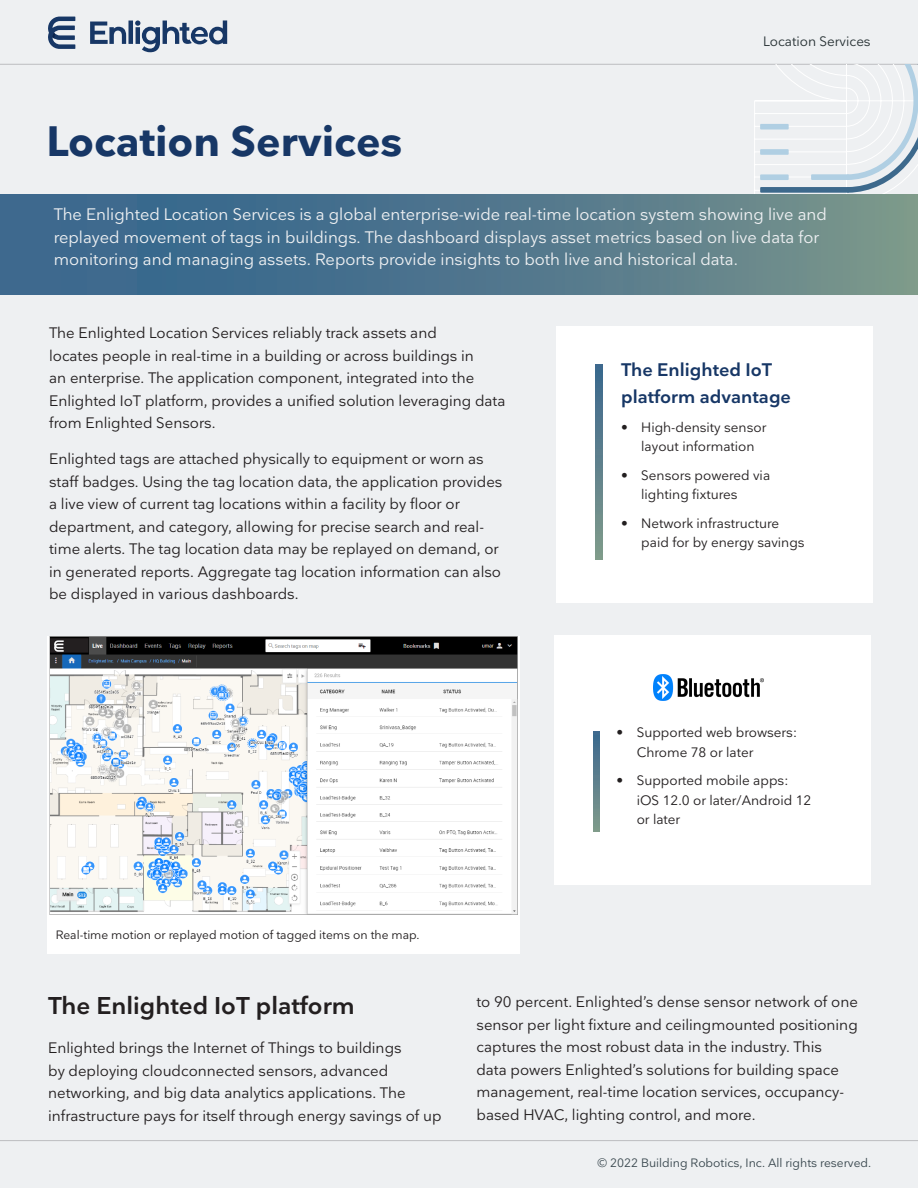
<style>
.page{position:relative;width:918px;height:1188px;background:#eef0f2}
.page>*{position:absolute;margin:0;border:0;box-sizing:border-box;transform-origin:0 0}
.H1_28_35_Bold_Blue_1{font:700 42px "Nationale";color:#173766}
.H3_16_20_Demibold_Bl{font:600 24px "Nationale";color:#231f20}
.H4_12_18_Demibold_Bl{font:600 18px/27px "Nationale";color:#173766}
.Sidebar_body_1{font:16.5px/22.5px "Nationale";color:#eef0f2}
.P2_10_15_Regular_Bla{font:15px/22.5px "Nationale";color:#231f20}
.t1{font:13.5px/19.5px "Nationale";color:#231f20}
.t2{font:13.5px "Nationale";color:#283235}
.P2_10_15_Regular_Bla-2{font:12px "Nationale";color:#231f20}
.t3{font:12px "Nationale";color:#39474e}
</style>
<div class="page">
<hr style="left:0;top:64px;width:918px;height:1px;background:#bcbdc0">
<hr style="left:0;top:1140px;width:918px;height:1px;background:#bcbdc0">
<svg style="left:48px;top:17px;width:179px;height:35px"></svg>
<div style="left:556px;top:327px;width:317px;height:276px;background:#fff"></div>
<svg style="left:596px;top:365px;width:7px;height:195px"></svg>
<div style="left:554px;top:636px;width:317px;height:249px;background:#fff"></div>
<img style="left:654px;top:674px;width:110px;height:27px">
<svg style="left:594px;top:732px;width:6px;height:100px"></svg>
<div style="left:47px;top:636px;width:473px;height:317px;background:#fff"></div>
<img style="left:49px;top:636px;width:468px;height:279px">
<svg style="left:754px;top:65px;width:164px;height:129px"></svg>
<div style="left:760px;top:187px;width:89px;height:6px;background:#3d698c"></div>
<div style="left:811px;top:174px;width:38px;height:6px;background:#b0cfe3"></div>
<div style="left:760px;top:124px;width:29px;height:6px;background:#b0cfe3"></div>
<div style="left:760px;top:149px;width:29px;height:6px;background:#b0cfe3"></div>
<div style="left:760px;top:174px;width:29px;height:6px;background:#b0cfe3"></div>
<div style="left:0;top:194px;width:918px;height:100px;background:linear-gradient(to right,#2f608e,#75918b)"></div>
<p class="H1_28_35_Bold_Blue_1" style="left:47px;top:114px;width:357px">Location Services</p>
<p class="t2" style="left:763px;top:33px;width:109px">Location Services</p>
<p class="Sidebar_body_1" style="left:54px;top:203px;width:775px">The Enlighted Location Services is a global enterprise-wide real-time location system showing live and replayed movement of tags in buildings. The dashboard displays asset metrics based on live data for monitoring and managing assets. Reports provide insights to both live and historical data.</p>
<p class="P2_10_15_Regular_Bla" style="left:49px;top:321px;width:458px">The Enlighted Location Services reliably track assets and<br>locates people in real-time in a building or across buildings in<br>an enterprise. The application component, integrated into the Enlighted IoT platform, provides a unified solution leveraging data from Enlighted Sensors.</p>
<p class="P2_10_15_Regular_Bla" style="left:49px;top:447px;width:455px">Enlighted tags are attached physically to equipment or worn as staff badges. Using the tag location data, the application provides a live view of current tag locations within a facility by floor or department, and category, allowing for precise search and real&shy;time alerts. The tag location data may be replayed on demand, or in generated reports. Aggregate tag location information can also be displayed in various dashboards.</p>
<p class="P2_10_15_Regular_Bla-2" style="left:56px;top:927px;width:365px">Real-time motion or replayed motion of tagged items on the map.</p>
<p class="H4_12_18_Demibold_Bl" style="left:621px;top:356px;width:171px">The Enlighted IoT platform advantage</p>
<p class="t1" style="left:641px;top:417px;width:127px;text-indent:-20px">• High-density sensor layout information</p>
<p class="t1" style="left:641px;top:465px;width:131px;text-indent:-20px">• Sensors powered via lighting fixtures</p>
<p class="t1" style="left:641px;top:513px;width:165px;text-indent:-20px">• Network infrastructure paid for by energy savings</p>
<p class="t1" style="left:637px;top:723px;width:162px;text-indent:-20px">• Supported web browsers:<br>Chrome 78 or later</p>
<p class="t1" style="left:637px;top:771px;width:176px;text-indent:-20px">• Supported mobile apps: iOS 12.0 or later/Android 12 or later</p>
<p class="H3_16_20_Demibold_Bl" style="left:48px;top:990px;width:308px">The Enlighted IoT platform</p>
<p class="P2_10_15_Regular_Bla" style="left:48px;top:1036px;width:395px">Enlighted brings the Internet of Things to buildings<br>by deploying cloudconnected sensors, advanced networking, and big data analytics applications. The infrastructure pays for itself through energy savings of up</p>
<p class="P2_10_15_Regular_Bla" style="left:477px;top:991px;width:383px">to 90 percent. Enlighted’s dense sensor network of one sensor per light fixture and ceilingmounted positioning captures the most robust data in the industry. This<br>data powers Enlighted’s solutions for building space management, real-time location services, occupancy&shy;based HVAC, lighting control, and more.</p>
<p class="t3" style="left:598px;top:1155px;width:275px">© 2022 Building Robotics, Inc. All rights reserved.</p>
</div>
